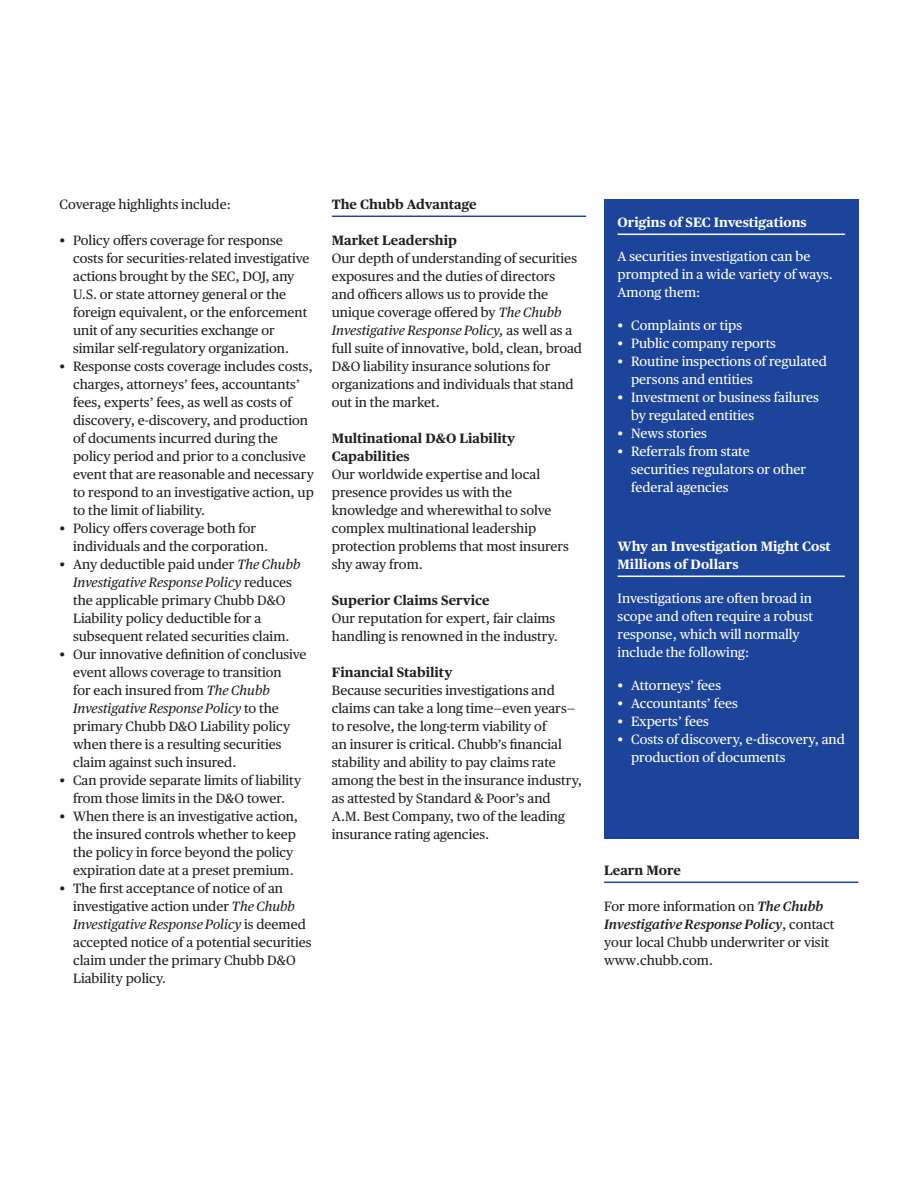
<style>
.page{position:relative;width:918px;height:1188px;background:#fff}
.page>*{position:absolute;margin:0;border:0;box-sizing:border-box;transform-origin:0 0}
.Body_Copy_Black{font:13.5px/18px "Chubb Publico Text";color:#231f20}
.Body_Copy_KO_NG{font:13.5px/18px "Chubb Publico Text";color:#fff}
.Header_Black{font:700 13.5px/18px "Chubb Publico Text";color:#231f20}
.Headings_KO_Rule{font:700 13.5px/18px "Chubb Publico Text";color:#fff}
.Headings_Blue_Rule{font:700 13.5px "Chubb Publico Text";color:#231f20}
.s1{font-style:italic}
.s2{font-weight:600;font-style:italic}
</style>
<div class="page">
<hr style="left:332px;top:216px;width:254px;height:1px;background:#1d449b">
<div style="left:604px;top:199px;width:254px;height:640px;background:#1d449b"></div>
<hr style="left:618px;top:234px;width:227px;height:1px;background:#fff">
<hr style="left:618px;top:576px;width:227px;height:1px;background:#fff">
<hr style="left:604px;top:882px;width:254px;height:1px;background:#1d449b">
<p class="Body_Copy_Black" style="left:60px;top:194px;width:173px">Coverage highlights include:</p>
<p class="Body_Copy_Black" style="left:73px;top:230px;width:238px;text-indent:-14px">• Policy offers coverage for response costs for securities-related investigative actions brought by the SEC, DOJ, any U.S. or state attorney general or the foreign equivalent, or the enforcement unit of any securities exchange or similar self-regulatory organization.</p>
<p class="Body_Copy_Black" style="left:73px;top:356px;width:242px;text-indent:-14px">• Response costs coverage includes costs, charges, attorneys’ fees, accountants’ fees, experts’ fees, as well as costs of discovery, e-discovery, and production of documents incurred during the policy period and prior to a conclusive event that are reasonable and necessary to respond to an investigative action, up to the limit of liability.</p>
<p class="Body_Copy_Black" style="left:73px;top:518px;width:197px;text-indent:-14px">• Policy offers coverage both for individuals and the corporation.</p>
<p class="Body_Copy_Black" style="left:73px;top:554px;width:229px;text-indent:-14px">• Any deductible paid under <span class="s1">The Chubb Investigative Response Policy</span> reduces the applicable primary Chubb D&amp;O Liability policy deductible for a subsequent related securities claim.</p>
<p class="Body_Copy_Black" style="left:73px;top:644px;width:235px;text-indent:-14px">• Our innovative definition of conclusive event allows coverage to transition<br>for each insured from <span class="s1">The Chubb Investigative Response Policy</span> to the primary Chubb D&amp;O Liability policy when there is a resulting securities claim against such insured.</p>
<p class="Body_Copy_Black" style="left:60px;top:770px;width:243px;text-align:center">• Can provide separate limits of liability from those limits in the D&amp;O tower.</p>
<p class="Body_Copy_Black" style="left:73px;top:806px;width:227px;text-indent:-14px">• When there is an investigative action, the insured controls whether to keep the policy in force beyond the policy expiration date at a preset premium.</p>
<p class="Body_Copy_Black" style="left:73px;top:878px;width:240px;text-indent:-14px">• The first acceptance of notice of an investigative action under <span class="s1">The Chubb Investigative Response Policy</span> is deemed accepted notice of a potential securities claim under the primary Chubb D&amp;O Liability policy.</p>
<p class="Headings_Blue_Rule" style="left:332px;top:194px;width:146px">The Chubb Advantage</p>
<p class="Header_Black" style="left:332px;top:230px;width:127px">Market Leadership</p>
<p class="Body_Copy_Black" style="left:332px;top:248px;width:252px">Our depth of understanding of securities exposures and the duties of directors<br>and officers allows us to provide the unique coverage offered by <span class="s1">The Chubb Investigative Response Policy,</span> as well as a full suite of innovative, bold, clean, broad D&amp;O liability insurance solutions for organizations and individuals that stand out in the market.</p>
<p class="Header_Black" style="left:332px;top:428px;width:185px">Multinational D&amp;O Liability<br>Capabilities</p>
<p class="Body_Copy_Black" style="left:332px;top:464px;width:239px">Our worldwide expertise and local presence provides us with the knowledge and wherewithal to solve complex multinational leadership protection problems that most insurers shy away from.</p>
<p class="Header_Black" style="left:332px;top:590px;width:159px">Superior Claims Service</p>
<p class="Body_Copy_Black" style="left:332px;top:608px;width:228px">Our reputation for expert, fair claims handling is renowned in the industry.</p>
<p class="Header_Black" style="left:332px;top:662px;width:122px">Financial Stability</p>
<p class="Body_Copy_Black" style="left:332px;top:680px;width:252px">Because securities investigations and claims can take a long time—even years— to resolve, the long-term viability of<br>an insurer is critical. Chubb’s financial stability and ability to pay claims rate among the best in the insurance industry, as attested by Standard &amp; Poor’s and A.M. Best Company, two of the leading insurance rating agencies.</p>
<p class="Headings_KO_Rule" style="left:618px;top:212px;width:191px">Origins of SEC Investigations</p>
<p class="Body_Copy_KO_NG" style="left:618px;top:247px;width:217px">A securities investigation can be prompted in a wide variety of ways.<br>Among them:</p>
<p class="Body_Copy_KO_NG" style="left:618px;top:316px;width:126px">• Complaints or tips</p>
<p class="Body_Copy_KO_NG" style="left:618px;top:334px;width:160px">• Public company reports</p>
<p class="Body_Copy_KO_NG" style="left:631px;top:352px;width:197px;text-indent:-14px">• Routine inspections of regulated persons and entities</p>
<p class="Body_Copy_KO_NG" style="left:631px;top:388px;width:189px;text-indent:-14px">• Investment or business failures by regulated entities</p>
<p class="Body_Copy_KO_NG" style="left:618px;top:424px;width:91px">• News stories</p>
<p class="Body_Copy_KO_NG" style="left:631px;top:442px;width:177px;text-indent:-14px">• Referrals from state securities regulators or other federal agencies</p>
<p class="Headings_KO_Rule" style="left:618px;top:536px;width:215px">Why an Investigation Might Cost<br>Millions of Dollars</p>
<p class="Body_Copy_KO_NG" style="left:618px;top:589px;width:197px">Investigations are often broad in scope and often require a robust response, which will normally include the following:</p>
<p class="Body_Copy_KO_NG" style="left:618px;top:676px;width:105px">• Attorneys’ fees</p>
<p class="Body_Copy_KO_NG" style="left:618px;top:694px;width:122px">• Accountants’ fees</p>
<p class="Body_Copy_KO_NG" style="left:618px;top:712px;width:93px">• Experts’ fees</p>
<p class="Body_Copy_KO_NG" style="left:631px;top:730px;width:215px;text-indent:-14px">• Costs of discovery, e-discovery, and production of documents</p>
<p class="Headings_Blue_Rule" style="left:604px;top:860px;width:78px">Learn More</p>
<p class="Body_Copy_Black" style="left:604px;top:896px;width:232px">For more information on <span class="s2">The Chubb<br>Investigative Response Policy</span>, contact your local Chubb underwriter or visit www.chubb.com.</p>
</div>
